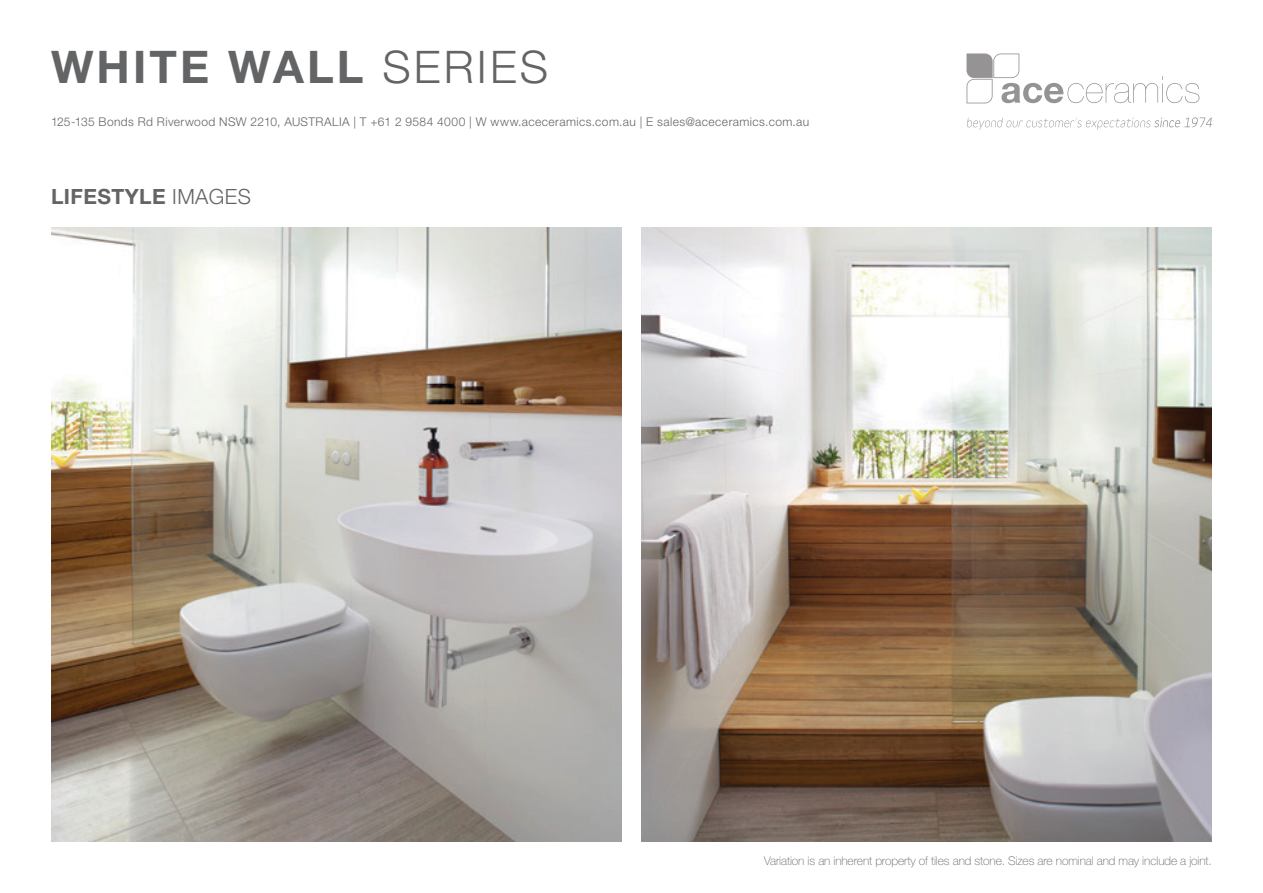
<style>
.page{position:relative;width:1263px;height:893px;background:#fff}
.page>*{position:absolute;margin:0;border:0;box-sizing:border-box;transform-origin:0 0}
.t1{font:700 45px "Helvetica Neue LT Std";letter-spacing:.07em;color:#636466}
.t2{font:700 21px "Helvetica Neue LT Std";letter-spacing:.02em;color:#636466}
.t3{font:300 12px "Helvetica Neue LT Std";letter-spacing:.035em;color:#636466}
.t4{font:100 12px "Helvetica Neue LT Std";letter-spacing:-.01em;color:#636466}
.s1{font-weight:300}
</style>
<div class="page">
<svg style="left:966px;top:54px;width:233px;height:49px"></svg>
<svg style="left:967px;top:117px;width:245px;height:12px"></svg>
<img style="left:51px;top:227px;width:571px;height:615px">
<img style="left:641px;top:227px;width:571px;height:615px">
<h1 class="t1" style="left:51px;top:39px;width:499px">WHITE WALL <span class="s1">SERIES</span></h1>
<p class="t3" style="left:51px;top:115px;width:760px">125-135 Bonds Rd Riverwood NSW 2210, AUSTRALIA | T +61 2 9584 4000 | W www.aceceramics.com.au | E sales@aceceramics.com.au</p>
<p class="t2" style="left:51px;top:184px;width:202px">LIFESTYLE <span class="s1">IMAGES</span></p>
<p class="t4" style="left:764px;top:854px;width:449px">Variation is an inherent property of tiles and stone. Sizes are nominal and may include a joint.</p>
</div>
